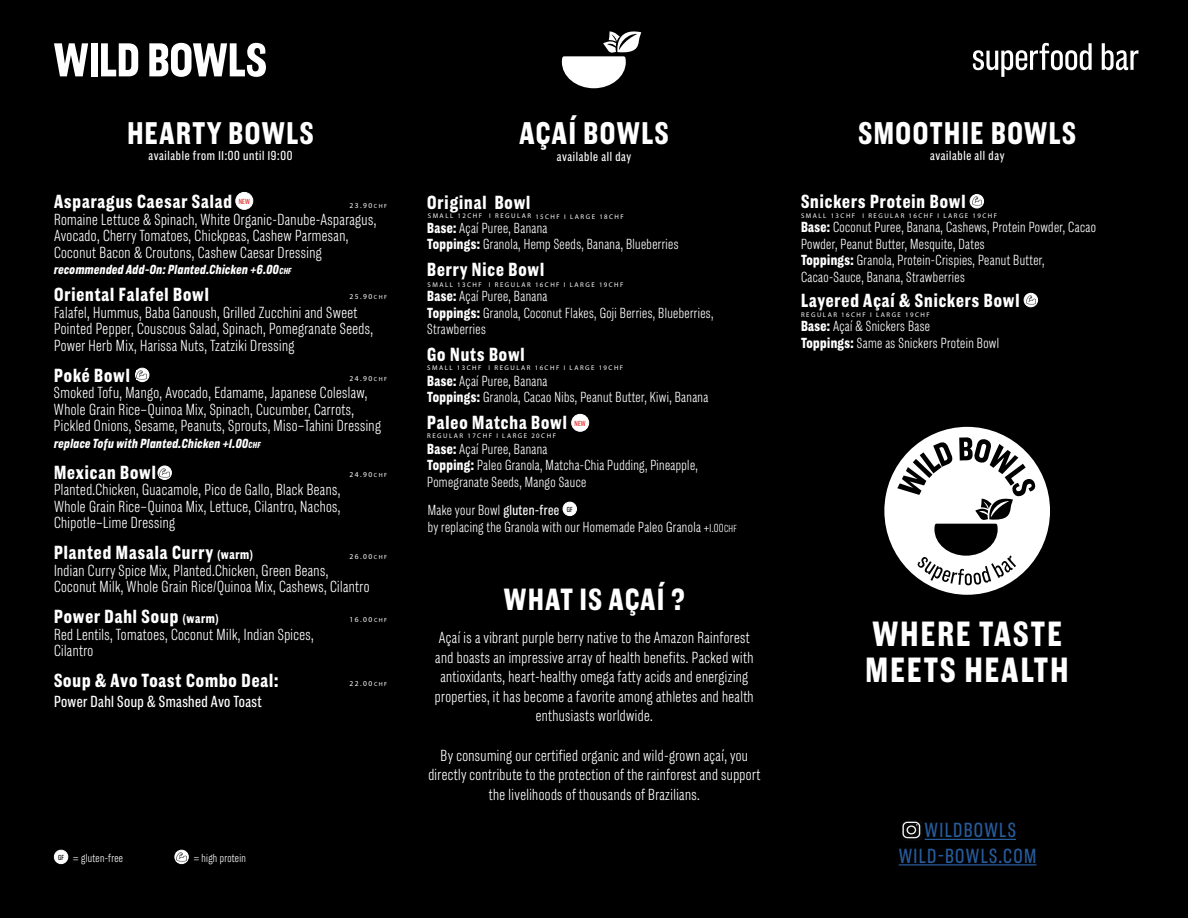
<style>
.page{position:relative;width:1188px;height:918px;background:#000}
.page>*{position:absolute;margin:0;border:0;box-sizing:border-box;transform-origin:0 0}
.t1{font:700 36px/36px "Americane Cond";letter-spacing:.065em;color:#fff}
.t2{font:700 32.25px "Americane Cond";letter-spacing:.05em;color:#fff}
.t3{font:700 32.1px "Americane Cond";letter-spacing:.05em;color:#fff}
.t4{font:700 31.5px "Americane Cond";letter-spacing:.05em;color:#fff}
.t5{font:21px/25.5px "Americane Cond";letter-spacing:.065em;color:#275b9b;text-align:center}
.t6{font:700 19.5px "Americane Cond";letter-spacing:.05em;color:#fff}
.t7{font:300 16.5px/16.5px "Americane Cond";letter-spacing:.025em;color:#fff}
.t8{font:16.5px "Americane Cond";letter-spacing:.025em;color:#fff}
.t9{font:300 15px/16.5px "Americane Cond";letter-spacing:.025em;color:#fff}
.t10{font:italic 700 13.5px "Americane Cond";letter-spacing:.025em;color:#fff}
.t11{font:13.5px "Americane Cond";letter-spacing:.05em;color:#fff}
.t12{font:300 12px "Americane Cond";letter-spacing:.025em;color:#fff}
.t13{font:7.5px "Myriad Pro";letter-spacing:.2em;color:#fff}
.t14{font:7.5px "Americane Cond";letter-spacing:.01em;color:#e41f1b}
.t15{font:7.5px "Americane Cond";color:#020203}
.t16{font:6.9px "Myriad Pro";letter-spacing:.22em;color:#fff}
.s1{font-size:9px}
.s2{font-size:13.5px}
.s3{font-size:6px}
.s4{font-size:32.25px}
.s5{font-weight:700}
.s6{font-weight:400}
.s7{font-size:12px}
.s8{font-size:10.5px}
.s9{font-size:32.1px}
</style>
<div class="page">
<svg style="left:562px;top:31px;width:79px;height:57px"></svg>
<svg style="left:54px;top:43px;width:34px;height:33px"></svg>
<div style="left:91px;top:43px;width:7px;height:33px;background:#fff"></div>
<svg style="left:101px;top:43px;width:37px;height:33px"></svg>
<svg style="left:149px;top:43px;width:117px;height:34px"></svg>
<svg style="left:973px;top:43px;width:119px;height:34px"></svg>
<svg style="left:1102px;top:43px;width:36px;height:27px"></svg>
<svg style="left:884px;top:427px;width:166px;height:168px"></svg>
<div style="left:563px;top:502px;width:13px;height:14px;background:#fff;border-radius:50%"></div>
<div style="left:563px;top:502px;width:14px;height:14px;border:1px solid #fff;border-radius:50%"></div>
<div style="left:54px;top:850px;width:14px;height:14px;background:#fff;border-radius:50%"></div>
<div style="left:54px;top:850px;width:14px;height:14px;border:1px solid #fff;border-radius:50%"></div>
<div style="left:135px;top:368px;width:14px;height:14px;border:1px solid #fff;border-radius:50%"></div>
<svg style="left:158px;top:466px;width:13px;height:13px"></svg>
<div style="left:158px;top:466px;width:14px;height:14px;border:1px solid #fff;border-radius:50%"></div>
<svg style="left:137px;top:370px;width:9px;height:10px"></svg>
<svg style="left:160px;top:468px;width:9px;height:9px"></svg>
<div style="left:175px;top:850px;width:14px;height:14px;border:1px solid #fff;border-radius:50%"></div>
<svg style="left:177px;top:852px;width:9px;height:10px"></svg>
<div style="left:970px;top:194px;width:14px;height:14px;border:1px solid #fff;border-radius:50%"></div>
<svg style="left:972px;top:197px;width:10px;height:9px"></svg>
<div style="left:1024px;top:293px;width:14px;height:14px;border:1px solid #fff;border-radius:50%"></div>
<svg style="left:1026px;top:295px;width:10px;height:10px"></svg>
<hr style="left:925px;top:839px;width:91px;height:1px;background:#275b9b">
<hr style="left:899px;top:864px;width:137px;height:2px;background:#275b9b">
<img style="left:902px;top:821px;width:19px;height:18px">
<div style="left:236px;top:192px;width:17px;height:17px;background:#fff;border-radius:50%"></div>
<div style="left:235px;top:192px;width:18px;height:18px;border:1px solid #fff;border-radius:50%"></div>
<div style="left:572px;top:414px;width:17px;height:17px;background:#fff;border-radius:50%"></div>
<div style="left:571px;top:414px;width:18px;height:18px;border:1px solid #fff;border-radius:50%"></div>
<h3 class="t3" style="left:127px;top:114px;width:188px">HEARTY BOWLS</h3>
<p class="t11" style="left:149px;top:148px;width:145px">available from 11:00 until 19:00</p>
<p class="t6" style="left:54px;top:190px;width:180px">Asparagus Caesar Salad</p>
<p class="t7" style="left:54px;top:211px;width:324px">Romaine Lettuce &amp; Spinach, White Organic-Danube-Asparagus,<br>Avocado, Cherry Tomatoes, Chickpeas, Cashew Parmesan,<br>Coconut Bacon &amp; Croutons, Cashew Caesar Dressing</p>
<p class="t10" style="left:54px;top:262px;width:239px">recommended Add-On: Planted.Chicken +6.00<span class="s1">CHF</span></p>
<p class="t6" style="left:54px;top:283px;width:156px">Oriental Falafel Bowl</p>
<p class="t7" style="left:54px;top:304px;width:321px">Falafel, Hummus, Baba Ganoush, Grilled Zucchini and Sweet<br>Pointed Pepper, Couscous Salad, Spinach, Pomegranate Seeds,<br>Power Herb Mix, Harissa Nuts, Tzatziki Dressing</p>
<p class="t6" style="left:54px;top:364px;width:77px">Poké Bowl</p>
<p class="t7" style="left:54px;top:384px;width:328px">Smoked Tofu, Mango, Avocado, Edamame, Japanese Coleslaw,<br>Whole Grain Rice–Quinoa Mix, Spinach, Cucumber, Carrots,<br>Pickled Onions, Sesame, Peanuts, Sprouts, Miso–Tahini Dressing</p>
<p class="t10" style="left:54px;top:435px;width:208px">replace Tofu with Planted.Chicken +1.00<span class="s1">CHF</span></p>
<p class="t6" style="left:54px;top:461px;width:103px">Mexican Bowl</p>
<p class="t7" style="left:54px;top:481px;width:288px;text-align:justify">Planted.Chicken, Guacamole, Pico de Gallo, Black Beans, Whole Grain Rice–Quinoa Mix, Lettuce, Cilantro, Nachos, Chipotle–Lime Dressing</p>
<p class="t6" style="left:54px;top:541px;width:200px">Planted Masala Curry <span class="s2">(warm)</span></p>
<p class="t7" style="left:54px;top:562px;width:317px">Indian Curry Spice Mix, Planted.Chicken, Green Beans,<br>Coconut Milk, Whole Grain Rice/Quinoa Mix, Cashews, Cilantro</p>
<p class="t6" style="left:54px;top:605px;width:166px">Power Dahl Soup <span class="s2">(warm)</span></p>
<p class="t7" style="left:54px;top:626px;width:261px">Red Lentils, Tomatoes, Coconut Milk, Indian Spices,<br>Cilantro</p>
<p class="t6" style="left:54px;top:669px;width:226px">Soup &amp; Avo Toast Combo Deal:</p>
<p class="t8" style="left:54px;top:692px;width:209px">Power Dahl Soup &amp; Smashed Avo Toast</p>
<p class="t14" style="left:239px;top:197px;width:13px">NEW</p>
<p class="t13" style="left:349px;top:201px;width:39px">23.90<span class="s3">CHF</span></p>
<p class="t13" style="left:349px;top:292px;width:39px">25.90<span class="s3">CHF</span></p>
<p class="t13" style="left:349px;top:373px;width:39px">24.90<span class="s3">CHF</span></p>
<p class="t13" style="left:349px;top:470px;width:39px">24.90<span class="s3">CHF</span></p>
<p class="t13" style="left:349px;top:552px;width:39px">26.00<span class="s3">CHF</span></p>
<p class="t13" style="left:350px;top:615px;width:39px">16.00<span class="s3">CHF</span></p>
<p class="t13" style="left:350px;top:679px;width:39px">22.00<span class="s3">CHF</span></p>
<p class="t12" style="left:58px;top:851px;width:66px"><sup>GF</sup> = gluten-free</p>
<p class="t12" style="left:194px;top:851px;width:54px">= high protein</p>
<h3 class="t3" style="left:519px;top:114px;width:151px"><span class="s4">AÇAÍ</span> BOWLS</h3>
<p class="t11" style="left:557px;top:148px;width:76px">available all day</p>
<p class="t6" style="left:427px;top:190px;width:105px">Original Bowl</p>
<p class="t9" style="left:427px;top:219px;width:253px"><span class="s5">Base:</span> Açaí Puree, Banana<br><span class="s5">Toppings:</span> Granola, Hemp Seeds, Banana, Blueberries</p>
<p class="t6" style="left:427px;top:258px;width:118px">Berry Nice Bowl</p>
<p class="t9" style="left:427px;top:288px;width:288px"><span class="s5">Base:</span> Açaí Puree, Banana<br><span class="s5">Toppings:</span> Granola, Coconut Flakes, Goji Berries, Blueberries,<br>Strawberries</p>
<p class="t6" style="left:427px;top:342px;width:99px">Go Nuts Bowl</p>
<p class="t9" style="left:427px;top:372px;width:283px"><span class="s5">Base:</span> Açaí Puree, Banana<br><span class="s5">Toppings:</span> Granola, Cacao Nibs, Peanut Butter, Kiwi, Banana</p>
<p class="t6" style="left:427px;top:410px;width:141px">Paleo Matcha Bowl</p>
<p class="t9" style="left:427px;top:440px;width:272px"><span class="s5">Base:</span> Açaí Puree, Banana<br><span class="s5">Topping:</span> Paleo Granola, Matcha-Chia Pudding, Pineapple,<br>Pomegranate Seeds, Mango Sauce</p>
<p class="t16" style="left:428px;top:212px;width:198px">SMALL 12CHF I REGULAR 15CHF I LARGE 18CHF</p>
<p class="t16" style="left:428px;top:281px;width:198px">SMALL 13CHF I REGULAR 16CHF I LARGE 19CHF</p>
<p class="t16" style="left:427px;top:364px;width:198px">SMALL 13CHF I REGULAR 16CHF I LARGE 19CHF</p>
<p class="t14" style="left:575px;top:419px;width:13px">NEW</p>
<p class="t16" style="left:427px;top:432px;width:130px">REGULAR 17CHF I LARGE 20CHF</p>
<p class="t9" style="left:428px;top:502px;width:311px">Make your Bowl <span class="s6">gluten-free<br></span>by replacing the Granola with our Homemade Paleo Granola <span class="s7">+1.00</span><span class="s8">CHF</span></p>
<p class="t15" style="left:567px;top:505px;width:7px">GF</p>
<h3 class="t4" style="left:504px;top:581px;width:182px">WHAT IS AÇAÍ ?</h3>
<p class="t7" style="left:435px;top:627px;width:320px;line-height:19.5px;text-align:center">Açaí is a vibrant purple berry native to the Amazon Rainforest and boasts an impressive array of health benefits. Packed with antioxidants, heart-healthy omega fatty acids and energizing properties, it has become a favorite among athletes and health enthusiasts worldwide.</p>
<p class="t7" style="left:428px;top:745px;width:333px;line-height:19.5px;text-align:center">By consuming our certified organic and wild-grown açaí, you directly contribute to the protection of the rainforest and support the livelihoods of thousands of Brazilians.</p>
<h2 class="t2" style="left:858px;top:114px;width:219px">SMOOTHIE <span class="s9">BOWLS</span></h2>
<p class="t11" style="left:930px;top:148px;width:76px">available all day</p>
<p class="t6" style="left:801px;top:190px;width:166px">Snickers Protein Bowl</p>
<p class="t9" style="left:801px;top:219px;width:296px"><span class="s5">Base:</span> Coconut Puree, Banana, Cashews, Protein Powder, Cacao Powder, Peanut Butter, Mesquite, Dates<br><span class="s5">Toppings:</span> Granola, Protein-Crispies, Peanut Butter, Cacao-Sauce, Banana, Strawberries</p>
<p class="t6" style="left:801px;top:289px;width:220px">Layered Açaí &amp; Snickers Bowl</p>
<p class="t9" style="left:801px;top:318px;width:200px"><span class="s5">Base:</span> Açaí &amp; Snickers Base<br><span class="s5">Toppings:</span> Same as Snickers Protein Bowl</p>
<p class="t16" style="left:801px;top:212px;width:198px">SMALL 13CHF I REGULAR 16CHF I LARGE 19CHF</p>
<p class="t16" style="left:801px;top:311px;width:130px">REGULAR 16CHF I LARGE 19CHF</p>
<h1 class="t1" style="left:866px;top:616px;width:204px">WHERE TASTE<br>MEETS HEALTH</h1>
<p class="t5" style="left:899px;top:817px;width:139px">WILDBOWLS<br>WILD-BOWLS.COM</p>
</div>
